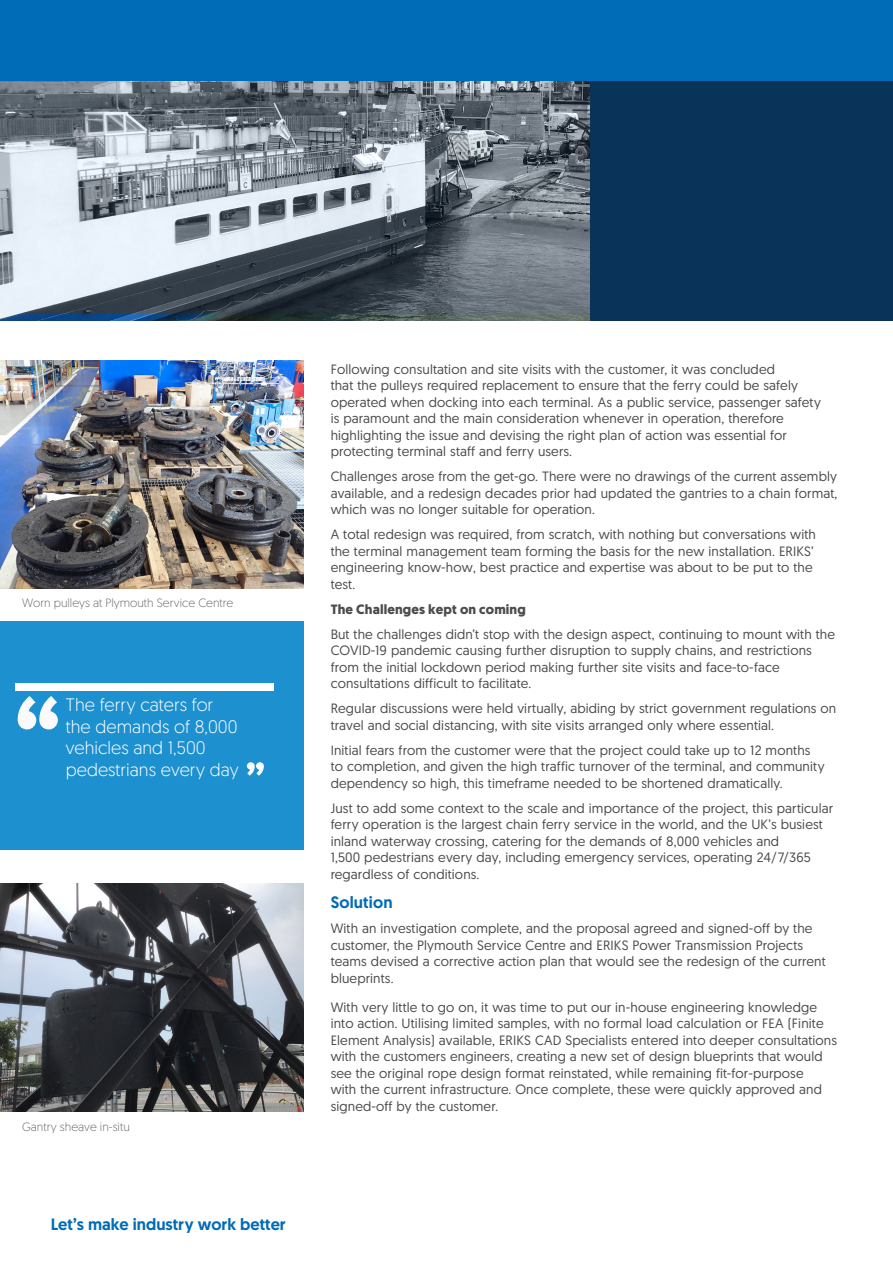
<style>
.page{position:relative;width:893px;height:1263px;background:#fff}
.page>*{position:absolute;margin:0;border:0;box-sizing:border-box;transform-origin:0 0}
.t1{font:300 18px/21.6px "Geomanist Word";color:#fff}
.Header_2_Blue{font:500 16.5px "Geomanist Word";color:#006cb7}
.Header_2_Blue-2{font:13.5px/16.5px "Geomanist Word";letter-spacing:.01em;color:#4b4c4d}
.Header_2_Blue-3{font:700 13.5px "Geomanist Word";letter-spacing:.01em;color:#4b4c4d}
.t2{font:300 12px "Geomanist Word";color:#6c6d70}
</style>
<div class="page">
<img style="left:0;top:360px;width:304px;height:229px">
<div style="left:0;top:621px;width:304px;height:229px;background:#1d90d0"></div>
<img style="left:0;top:883px;width:304px;height:229px">
<svg style="left:18px;top:696px;width:40px;height:33px"></svg>
<svg style="left:247px;top:762px;width:17px;height:14px"></svg>
<svg style="left:0;top:81px;width:590px;height:233px;background:#848d95"></svg>
<div style="left:590px;top:79px;width:303px;height:241px;background:#093358"></div>
<div style="left:0;top:0;width:893px;height:81px;background:#006cb7"></div>
<div style="left:15px;top:683px;width:259px;height:8px;background:#fff"></div>
<p class="t2" style="left:22px;top:595px;width:213px">Worn pulleys at Plymouth Service Centre</p>
<p class="t1" style="left:66px;top:693px;width:174px">The ferry caters for the demands of 8,000 vehicles and 1,500 pedestrians every day</p>
<p class="t2" style="left:22px;top:1119px;width:109px">Gantry sheave in-situ</p>
<p class="Header_2_Blue" style="left:51px;top:1214px;width:237px">Let’s make industry work better</p>
<p class="Header_2_Blue-2" style="left:331px;top:360px;width:492px">Following consultation and site visits with the customer, it was concluded<br>that the pulleys required replacement to ensure that the ferry could be safely operated when docking into each terminal. As a public service, passenger safety is paramount and the main consideration whenever in operation, therefore highlighting the issue and devising the right plan of action was essential for protecting terminal staff and ferry users.</p>
<p class="Header_2_Blue-2" style="left:331px;top:468px;width:508px;text-align:justify">Challenges arose from the get-go. There were no drawings of the current assembly available, and a redesign decades prior had updated the gantries to a chain format, which was no longer suitable for operation.</p>
<p class="Header_2_Blue-2" style="left:331px;top:526px;width:487px">A total redesign was required, from scratch, with nothing but conversations with the terminal management team forming the basis for the new installation. ERIKS’ engineering know-how, best practice and expertise was about to be put to the test.</p>
<p class="Header_2_Blue-3" style="left:331px;top:600px;width:197px">The Challenges kept on coming</p>
<p class="Header_2_Blue-2" style="left:331px;top:625px;width:506px">But the challenges didn’t stop with the design aspect, continuing to mount with the COVID-19 pandemic causing further disruption to supply chains, and restrictions from the initial lockdown period making further site visits and face-to-face consultations difficult to facilitate.</p>
<p class="Header_2_Blue-2" style="left:331px;top:700px;width:507px">Regular discussions were held virtually, abiding by strict government regulations on travel and social distancing, with site visits arranged only where essential.</p>
<p class="Header_2_Blue-2" style="left:331px;top:741px;width:495px">Initial fears from the customer were that the project could take up to 12 months to completion, and given the high traffic turnover of the terminal, and community dependency so high, this timeframe needed to be shortened dramatically.</p>
<p class="Header_2_Blue-2" style="left:331px;top:799px;width:504px">Just to add some context to the scale and importance of the project, this particular ferry operation is the largest chain ferry service in the world, and the UK’s busiest inland waterway crossing, catering for the demands of 8,000 vehicles and<br>1,500 pedestrians every day, including emergency services, operating 24/7/365 regardless of conditions.</p>
<p class="Header_2_Blue" style="left:331px;top:891px;width:64px">Solution</p>
<p class="Header_2_Blue-2" style="left:331px;top:920px;width:496px">With an investigation complete, and the proposal agreed and signed-off by the customer, the Plymouth Service Centre and ERIKS Power Transmission Projects teams devised a corrective action plan that would see the redesign of the current blueprints.</p>
<p class="Header_2_Blue-2" style="left:331px;top:998px;width:508px">With very little to go on, it was time to put our in-house engineering knowledge into action. Utilising limited samples, with no formal load calculation or FEA (Finite Element Analysis) available, ERIKS CAD Specialists entered into deeper consultations with the customers engineers, creating a new set of design blueprints that would see the original rope design format reinstated, while remaining fit-for-purpose<br>with the current infrastructure. Once complete, these were quickly approved and signed-off by the customer.</p>
</div>
